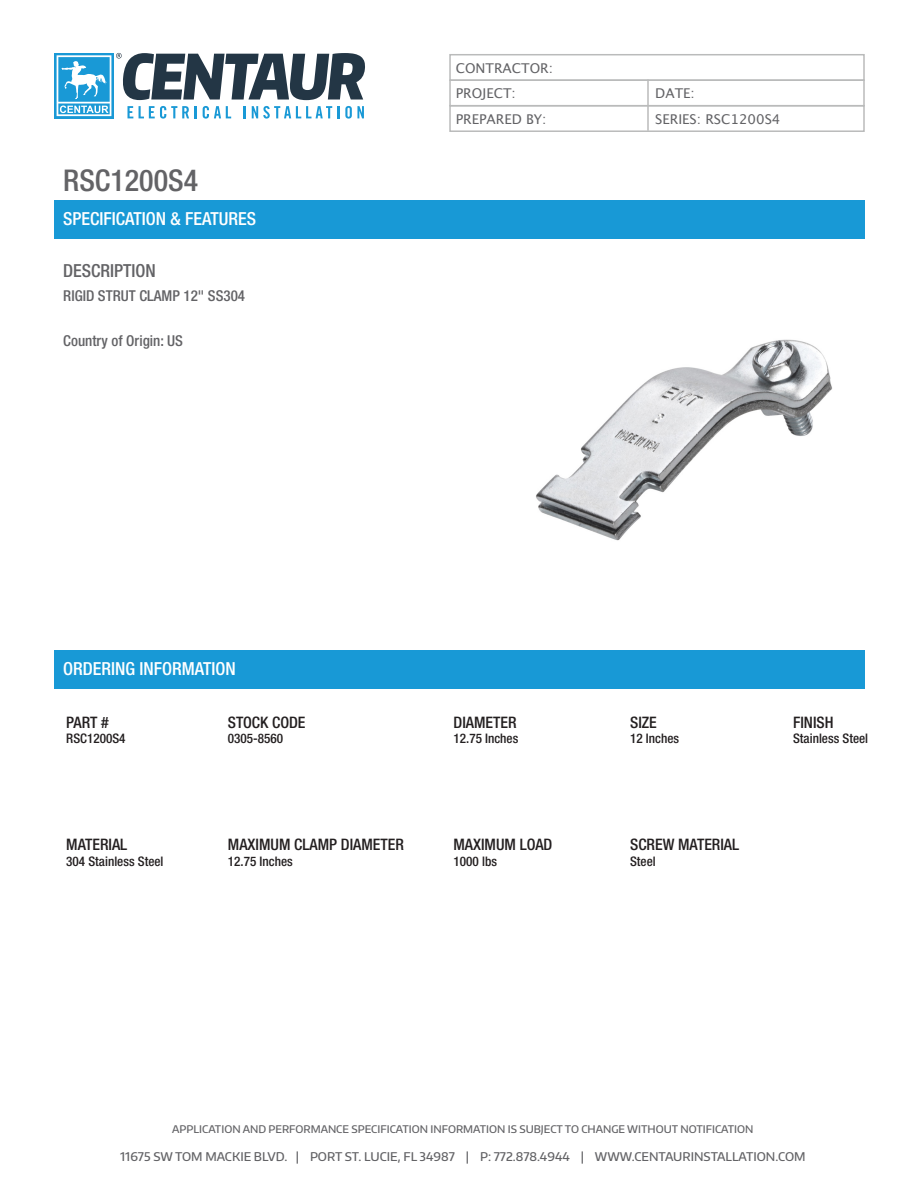
<style>
.page{position:relative;width:918px;height:1188px;background:#fff}
.page>*{position:absolute;margin:0;border:0;box-sizing:border-box;transform-origin:0 0}
.t1{font:500 condensed 30px "Helvetica Neue";color:#636366}
.t2{font:500 condensed 18px "Helvetica Neue";color:#fff}
.t3{font:500 condensed 18px "Helvetica Neue";color:#636366}
.t4{font:500 condensed 15.9px "Helvetica Neue";color:#231f20}
.t5{font:500 condensed 15px "Helvetica Neue";color:#636366}
.t6{font:13.5px "Lucida Grande";color:#636366}
.t7{font:500 condensed 13.2px "Helvetica Neue";color:#231f20}
.t8{font:500 12px "Encode Sans Normal";color:#636366}
.t9{font:500 10.5px "Encode Sans Normal";color:#636366}
</style>
<div class="page">
<svg style="left:54px;top:53px;width:3px;height:65px"></svg>
<svg style="left:57px;top:53px;width:308px;height:65px"></svg>
<div style="left:449px;top:54px;width:416px;height:27px;border:2px solid #babbbb"></div>
<div style="left:449px;top:79px;width:416px;height:27px;border:2px solid #babbbb"></div>
<hr style="left:647px;top:80px;width:2px;height:25px;background:#babbbb">
<div style="left:449px;top:105px;width:416px;height:27px;border:2px solid #babbbb"></div>
<hr style="left:647px;top:106px;width:2px;height:24px;background:#babbbb">
<div style="left:54px;top:200px;width:811px;height:39px;background:#1899d6"></div>
<div style="left:54px;top:650px;width:811px;height:39px;background:#1899d6"></div>
<img style="left:536px;top:339px;width:296px;height:202px">
<p class="t1" style="left:63px;top:163px;width:136px">RSC1200S4</p>
<p class="t2" style="left:63px;top:208px;width:195px">SPECIFICATION &amp; FEATURES</p>
<p class="t3" style="left:63px;top:260px;width:94px">DESCRIPTION</p>
<p class="t5" style="left:63px;top:286px;width:183px">RIGID STRUT CLAMP 12" SS304</p>
<p class="t5" style="left:63px;top:331px;width:121px">Country of Origin: US</p>
<p class="t6" style="left:456px;top:60px;width:99px">CONTRACTOR:</p>
<p class="t6" style="left:456px;top:86px;width:62px">PROJECT:</p>
<p class="t6" style="left:655px;top:86px;width:41px">DATE:</p>
<p class="t6" style="left:456px;top:111px;width:92px">PREPARED BY:</p>
<p class="t6" style="left:655px;top:111px;width:127px">SERIES: RSC1200S4</p>
<p class="t2" style="left:63px;top:658px;width:174px">ORDERING INFORMATION</p>
<p class="t4" style="left:66px;top:712px;width:44px">PART #</p>
<p class="t7" style="left:66px;top:731px;width:61px">RSC1200S4</p>
<p class="t4" style="left:228px;top:712px;width:79px">STOCK CODE</p>
<p class="t7" style="left:228px;top:731px;width:57px">0305-8560</p>
<p class="t4" style="left:454px;top:712px;width:65px">DIAMETER</p>
<p class="t7" style="left:454px;top:731px;width:66px">12.75 Inches</p>
<p class="t4" style="left:630px;top:712px;width:28px">SIZE</p>
<p class="t7" style="left:630px;top:731px;width:50px">12 Inches</p>
<p class="t4" style="left:793px;top:712px;width:42px">FINISH</p>
<p class="t7" style="left:793px;top:731px;width:77px">Stainless Steel</p>
<p class="t4" style="left:66px;top:835px;width:63px">MATERIAL</p>
<p class="t7" style="left:66px;top:854px;width:99px">304 Stainless Steel</p>
<p class="t4" style="left:228px;top:835px;width:177px">MAXIMUM CLAMP DIAMETER</p>
<p class="t7" style="left:228px;top:854px;width:66px">12.75 Inches</p>
<p class="t4" style="left:454px;top:835px;width:100px">MAXIMUM LOAD</p>
<p class="t7" style="left:454px;top:854px;width:45px">1000 lbs</p>
<p class="t4" style="left:630px;top:835px;width:111px">SCREW MATERIAL</p>
<p class="t7" style="left:630px;top:854px;width:27px">Steel</p>
<p class="t9" style="left:172px;top:1122px;width:583px">APPLICATION AND PERFORMANCE SPECIFICATION INFORMATION IS SUBJECT TO CHANGE WITHOUT NOTIFICATION</p>
<p class="t8" style="left:120px;top:1149px;width:687px">11675 SW TOM MACKIE BLVD. | PORT ST. LUCIE, FL 34987 | P: 772.878.4944 | WWW.CENTAURINSTALLATION.COM</p>
</div>
